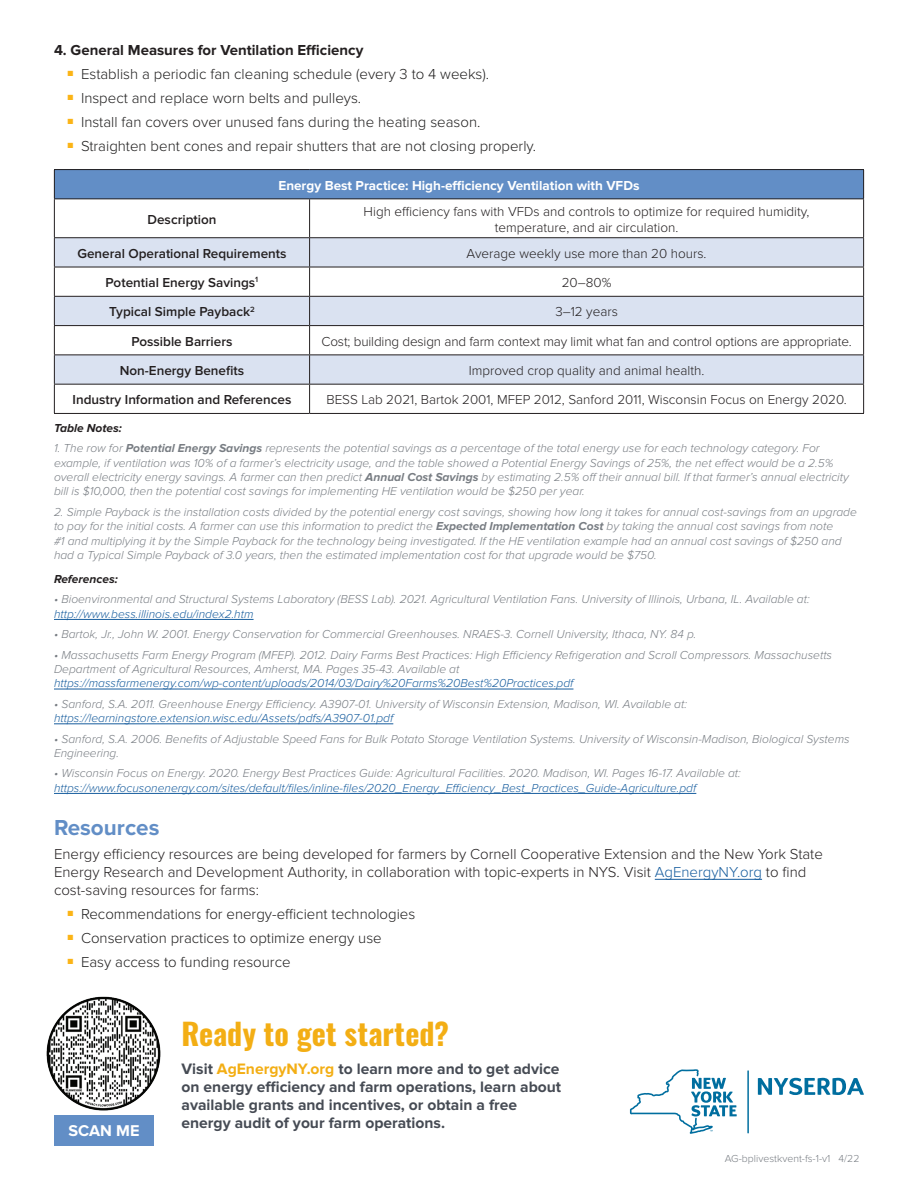
<style>
.page{position:relative;width:918px;height:1188px;background:#fff}
.page>*{position:absolute;margin:0;border:0;box-sizing:border-box;transform-origin:0 0}
.t1{font:700 30px "Oswald";letter-spacing:.005em;color:#f3ae14}
.t2{font:700 22.5px "Proxima Nova";color:#628ec6}
.t3{font:700 16.2px "Proxima Nova";color:#fff}
.t4{font:700 15.6px/18px "Proxima Nova";color:#464b54}
.t5{font:300 15px "Proxima Nova";color:#201f1f}
.t6{font:300 15px/18px "Proxima Nova";color:#231f20}
.t7{font:700 15px "Proxima Nova";color:#231f20}
.t8{font:300 13.5px/16.2px "Proxima Nova";color:#231f20;text-align:center}
.t9{font:600 13.5px "Proxima Nova";color:#231f20}
.t10{font:700 13.5px "Proxima Nova";color:#fff}
.t11{font:italic 300 12px/14.4px "Proxima Nova";color:#787d83}
.t12{font:italic 300 12px "Proxima Nova";color:#175d9e}
.t13{font:italic 700 12px "Proxima Nova";color:#231f20}
.t14{font:300 10.5px "Proxima Nova";color:#787d83}
.s1{font-weight:700}
.s2{color:#175d9e}
.s3{color:#f3ae14}
</style>
<div class="page">
<svg style="left:630px;top:1069px;width:107px;height:65px"></svg>
<svg style="left:758px;top:1078px;width:106px;height:17px"></svg>
<hr style="left:747px;top:1070px;width:2px;height:63px;background:#006e9f">
<div style="left:54px;top:1116px;width:100px;height:30px;background:#628ec6"></div>
<img style="left:46px;top:996px;width:115px;height:115px">
<hr style="left:54px;top:619px;width:200px;height:1px;background:#175d9e">
<hr style="left:54px;top:689px;width:519px;height:1px;background:#175d9e">
<hr style="left:54px;top:724px;width:339px;height:1px;background:#175d9e">
<hr style="left:54px;top:793px;width:642px;height:1px;background:#175d9e">
<hr style="left:655px;top:879px;width:107px;height:1px;background:#175d9e">
<div style="left:54px;top:170px;width:810px;height:29px;background:#628ec6"></div>
<svg style="left:55px;top:238px;width:808px;height:146px;fill:#dae2f1"></svg>
<hr style="left:54px;top:169px;width:256px;height:1px;background:#231f20">
<svg style="left:54px;top:170px;width:1px;height:28px"></svg>
<hr style="left:310px;top:169px;width:554px;height:1px;background:#231f20">
<svg style="left:863px;top:170px;width:1px;height:28px"></svg>
<hr style="left:54px;top:198px;width:256px;height:1px;background:#231f20">
<hr style="left:54px;top:199px;width:1px;height:38px;background:#231f20">
<hr style="left:310px;top:198px;width:554px;height:1px;background:#231f20">
<hr style="left:309px;top:199px;width:1px;height:38px;background:#231f20">
<hr style="left:863px;top:199px;width:1px;height:38px;background:#231f20">
<hr style="left:54px;top:237px;width:256px;height:1px;background:#231f20">
<hr style="left:310px;top:237px;width:554px;height:1px;background:#231f20">
<hr style="left:54px;top:267px;width:256px;height:1px;background:#231f20">
<hr style="left:310px;top:267px;width:554px;height:1px;background:#231f20">
<hr style="left:54px;top:296px;width:256px;height:1px;background:#231f20">
<hr style="left:310px;top:296px;width:554px;height:1px;background:#231f20">
<hr style="left:54px;top:325px;width:256px;height:1px;background:#231f20">
<hr style="left:310px;top:325px;width:554px;height:1px;background:#231f20">
<hr style="left:54px;top:355px;width:256px;height:1px;background:#231f20">
<hr style="left:310px;top:355px;width:554px;height:1px;background:#231f20">
<hr style="left:54px;top:384px;width:256px;height:1px;background:#231f20">
<svg style="left:54px;top:238px;width:1px;height:175px"></svg>
<hr style="left:310px;top:384px;width:554px;height:1px;background:#231f20">
<svg style="left:309px;top:238px;width:1px;height:175px"></svg>
<svg style="left:863px;top:238px;width:1px;height:175px"></svg>
<hr style="left:54px;top:413px;width:256px;height:1px;background:#231f20">
<hr style="left:310px;top:413px;width:554px;height:1px;background:#231f20">
<p class="t7" style="left:54px;top:42px;width:311px">4. General Measures for Ventilation Efficiency</p>
<p class="t5" style="left:68px;top:66px;width:423px"><sup>■</sup> Establish a periodic fan cleaning schedule (every 3 to 4 weeks).</p>
<p class="t5" style="left:68px;top:90px;width:295px"><sup>■</sup> Inspect and replace worn belts and pulleys.</p>
<p class="t5" style="left:68px;top:114px;width:414px"><sup>■</sup> Install fan covers over unused fans during the heating season.</p>
<p class="t5" style="left:68px;top:138px;width:470px"><sup>■</sup> Straighten bent cones and repair shutters that are not closing properly.</p>
<p class="t10" style="left:278px;top:177px;width:363px">Energy Best Practice: High-efficiency Ventilation with VFDs</p>
<p class="t9" style="left:148px;top:211px;width:70px">Description</p>
<p class="t8" style="left:364px;top:203px;width:447px">High efficiency fans with VFDs and controls to optimize for required humidity, temperature, and air circulation.</p>
<p class="t9" style="left:77px;top:245px;width:211px">General Operational Requirements</p>
<p class="t8" style="left:467px;top:245px;width:242px">Average weekly use more than 20 hours.</p>
<p class="t9" style="left:106px;top:275px;width:154px">Potential Energy Savings<sup>1</sup></p>
<p class="t8" style="left:562px;top:275px;width:51px">20–80%</p>
<p class="t9" style="left:109px;top:304px;width:147px">Typical Simple Payback<sup>2</sup></p>
<p class="t8" style="left:555px;top:304px;width:64px">3–12 years</p>
<p class="t9" style="left:131px;top:333px;width:103px">Possible Barriers</p>
<p class="t8" style="left:321px;top:333px;width:532px">Cost; building design and farm context may limit what fan and control options are appropriate.</p>
<p class="t9" style="left:120px;top:363px;width:126px">Non-Energy Benefits</p>
<p class="t8" style="left:469px;top:362px;width:237px">Improved crop quality and animal health.</p>
<p class="t9" style="left:73px;top:392px;width:220px">Industry Information and References</p>
<p class="t8" style="left:326px;top:392px;width:522px">BESS Lab 2021, Bartok 2001, MFEP 2012, Sanford 2011, Wisconsin Focus on Energy 2020.</p>
<p class="t13" style="left:54px;top:421px;width:69px">Table Notes:</p>
<p class="t11" style="left:54px;top:441px;width:796px">1. The row for <span class="s1">Potential Energy Savings</span> represents the potential savings as a percentage of the total energy use for each technology category. For example, if ventilation was 10% of a farmer’s electricity usage, and the table showed a Potential Energy Savings of 25%, the net effect would be a 2.5% overall electricity energy savings. A farmer can then predict <span class="s1">Annual Cost Savings</span> by estimating 2.5% off their annual bill. If that farmer’s annual electricity bill is $10,000, then the potential cost savings for implementing HE ventilation would be $250 per year.</p>
<p class="t11" style="left:54px;top:505px;width:804px">2. Simple Payback is the installation costs divided by the potential energy cost savings, showing how long it takes for annual cost-savings from an upgrade to pay for the initial costs. A farmer can use this information to predict the <span class="s1">Expected Implementation Cost</span> by taking the annual cost savings from note<br>#1 and multiplying it by the Simple Payback for the technology being investigated. If the HE ventilation example had an annual cost savings of $250 and had a Typical Simple Payback of 3.0 years, then the estimated implementation cost for that upgrade would be $750.</p>
<p class="t13" style="left:54px;top:572px;width:65px">References:</p>
<p class="t11" style="left:54px;top:592px;width:757px">• Bioenvironmental and Structural Systems Laboratory (BESS Lab). 2021. Agricultural Ventilation Fans. University of Illinois, Urbana, IL. Available at:</p>
<p class="t12" style="left:54px;top:607px;width:201px">http://www.bess.illinois.edu/index2.htm</p>
<p class="t11" style="left:54px;top:627px;width:644px">• Bartok, Jr., John W. 2001. Energy Conservation for Commercial Greenhouses. NRAES-3. Cornell University, Ithaca, NY. 84 p.</p>
<p class="t11" style="left:54px;top:648px;width:780px">• Massachusetts Farm Energy Program (MFEP). 2012. Dairy Farms Best Practices: High Efficiency Refrigeration and Scroll Compressors. Massachusetts<br>Department of Agricultural Resources, Amherst, MA. Pages 35-43. Available at</p>
<p class="t12" style="left:54px;top:677px;width:521px">https://massfarmenergy.com/wp-content/uploads/2014/03/Dairy%20Farms%20Best%20Practices.pdf</p>
<p class="t11" style="left:54px;top:697px;width:635px">• Sanford, S.A. 2011. Greenhouse Energy Efficiency. A3907-01. University of Wisconsin Extension, Madison, WI. Available at:</p>
<p class="t12" style="left:54px;top:712px;width:341px">https://learningstore.extension.wisc.edu/Assets/pdfs/A3907-01.pdf</p>
<p class="t11" style="left:54px;top:732px;width:797px">• Sanford, S.A. 2006. Benefits of Adjustable Speed Fans for Bulk Potato Storage Ventilation Systems. University of Wisconsin-Madison, Biological Systems<br>Engineering.</p>
<p class="t11" style="left:54px;top:766px;width:688px">• Wisconsin Focus on Energy. 2020. Energy Best Practices Guide: Agricultural Facilities. 2020. Madison, WI. Pages 16-17. Available at:</p>
<p class="t12" style="left:54px;top:781px;width:644px">https://www.focusonenergy.com/sites/default/files/inline-files/2020_Energy_Efficiency_Best_Practices_Guide-Agriculture.pdf</p>
<h2 class="t2" style="left:54px;top:815px;width:107px">Resources</h2>
<p class="t6" style="left:54px;top:846px;width:770px">Energy efficiency resources are being developed for farmers by Cornell Cooperative Extension and the New York State<br>Energy Research and Development Authority, in collaboration with topic-experts in NYS. Visit <span class="s2">AgEnergyNY.org</span> to find cost-saving resources for farms:</p>
<p class="t5" style="left:68px;top:906px;width:349px"><sup>■</sup> Recommendations for energy-efficient technologies</p>
<p class="t5" style="left:68px;top:930px;width:316px"><sup>■</sup> Conservation practices to optimize energy use</p>
<p class="t5" style="left:68px;top:954px;width:225px"><sup>■</sup> Easy access to funding resource</p>
<h3 class="t3" style="left:68px;top:1121px;width:73px">SCAN ME</h3>
<h1 class="t1" style="left:182px;top:1018px;width:269px">Ready to get started?</h1>
<h3 class="t4" style="left:182px;top:1060px;width:381px">Visit <span class="s3">AgEnergyNY.org</span> to learn more and to get advice on energy efficiency and farm operations, learn about available grants and incentives, or obtain a free energy audit of your farm operations.</h3>
<p class="t14" style="left:725px;top:1152px;width:136px">AG-bplivestkvent-fs-1-v1 4/22</p>
</div>
